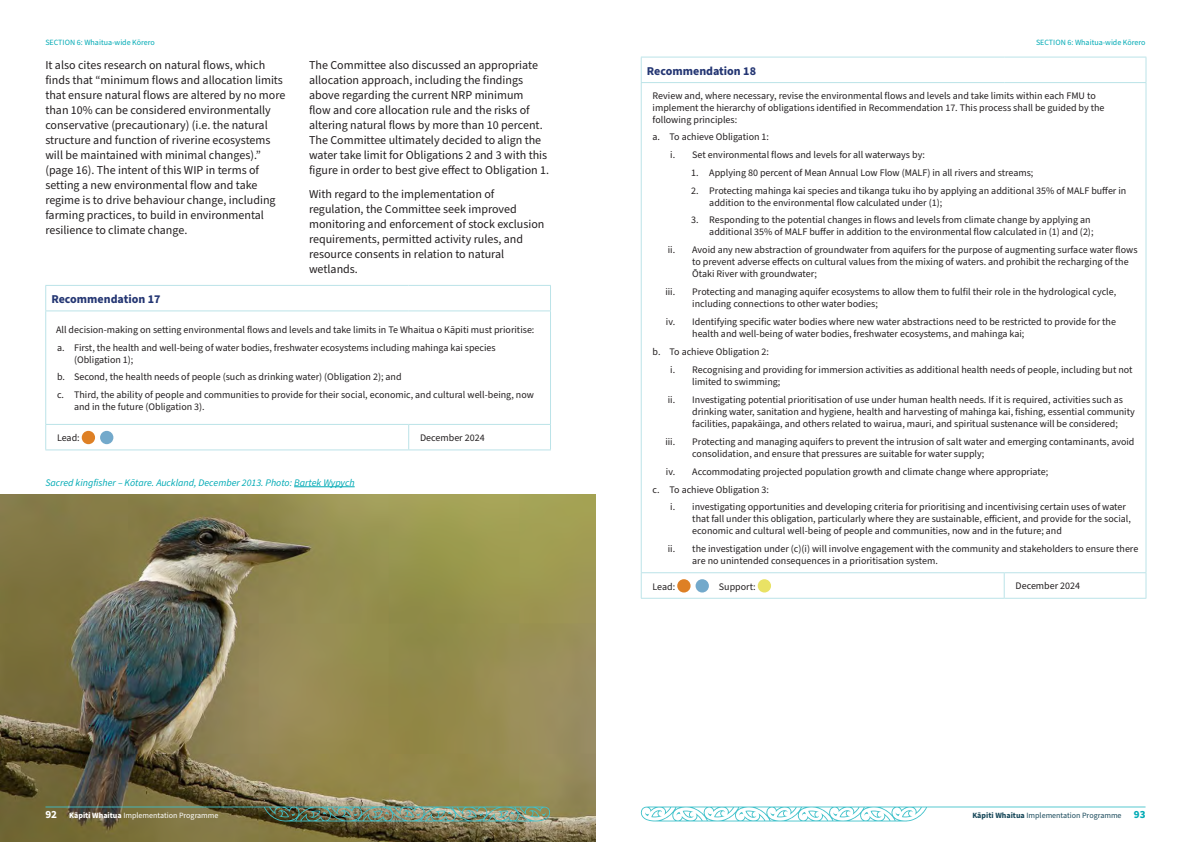
<style>
.page{position:relative;width:1191px;height:842px;background:#fff}
.page>*{position:absolute;margin:0;border:0;box-sizing:border-box;transform-origin:0 0}
.Body_Copy_01{font:12px/15px "Source Sans Pro";color:#231f20}
.body_sub_3{font:700 12px "Source Sans Pro";color:#243673}
.t1{font:700 11px "Source Sans Pro";color:#fff}
.Table_Copy_Graphs{font:10px/12px "Source Sans Pro";color:#231f20}
.table_bullets_b{font:10px "Source Sans Pro";color:#231f20}
._06_figure_title{font:italic 10px "Source Sans Pro";color:#00aab5}
.t2{font:8px "Source Sans Pro";color:#00aab5}
.t3{font:8px "Source Sans Pro";color:#1a4a5b}
.t4{font:8px "Source Sans Pro";color:#fff}
.s1{font-weight:700}
.s2{font-weight:700;font-size:11px;color:#00aab5}
</style>
<div class="page">
<img style="left:0;top:494px;width:595px;height:348px">
<hr style="left:294px;top:486px;width:61px;height:1px;background:#00aab5">
<svg style="left:640px;top:806px;width:505px;height:15px"></svg>
<img style="left:45px;top:806px;width:506px;height:15px">
<svg style="left:550px;top:286px;width:1px;height:25px"></svg>
<hr style="left:550px;top:311px;width:1px;height:113px;background:#bbe3e8">
<hr style="left:45px;top:311px;width:364px;height:1px;background:#bbe3e8">
<hr style="left:45px;top:311px;width:1px;height:113px;background:#bbe3e8">
<hr style="left:409px;top:311px;width:142px;height:1px;background:#bbe3e8">
<hr style="left:45px;top:424px;width:364px;height:1px;background:#bbe3e8">
<hr style="left:409px;top:424px;width:142px;height:1px;background:#bbe3e8">
<hr style="left:45px;top:285px;width:364px;height:1px;background:#bbe3e8">
<svg style="left:45px;top:286px;width:1px;height:25px"></svg>
<hr style="left:409px;top:285px;width:142px;height:1px;background:#bbe3e8">
<svg style="left:45px;top:425px;width:1px;height:24px"></svg>
<hr style="left:45px;top:449px;width:364px;height:1px;background:#bbe3e8">
<svg style="left:408px;top:425px;width:1px;height:24px"></svg>
<svg style="left:550px;top:425px;width:1px;height:24px"></svg>
<hr style="left:409px;top:449px;width:142px;height:1px;background:#bbe3e8">
<div style="left:82px;top:431px;width:13px;height:13px;background:#de8025;border-radius:50%"></div>
<div style="left:100px;top:431px;width:13px;height:13px;background:#73a9cb;border-radius:50%"></div>
<svg style="left:1145px;top:58px;width:1px;height:24px"></svg>
<hr style="left:1145px;top:83px;width:1px;height:489px;background:#bbe3e8">
<svg style="left:641px;top:573px;width:1px;height:25px"></svg>
<hr style="left:641px;top:598px;width:363px;height:1px;background:#bbe3e8">
<svg style="left:1003px;top:573px;width:1px;height:25px"></svg>
<svg style="left:1145px;top:573px;width:1px;height:25px"></svg>
<hr style="left:1004px;top:598px;width:142px;height:1px;background:#bbe3e8">
<hr style="left:641px;top:83px;width:1px;height:489px;background:#bbe3e8">
<hr style="left:641px;top:572px;width:363px;height:1px;background:#bbe3e8">
<hr style="left:1004px;top:572px;width:142px;height:1px;background:#bbe3e8">
<hr style="left:641px;top:57px;width:363px;height:1px;background:#bbe3e8">
<svg style="left:641px;top:57px;width:1px;height:25px"></svg>
<hr style="left:1004px;top:57px;width:142px;height:1px;background:#bbe3e8">
<hr style="left:641px;top:82px;width:363px;height:1px;background:#bbe3e8">
<hr style="left:1004px;top:82px;width:142px;height:1px;background:#bbe3e8">
<div style="left:677px;top:579px;width:13px;height:13px;background:#de8025;border-radius:50%"></div>
<div style="left:695px;top:579px;width:14px;height:13px;background:#73a9cb;border-radius:50%"></div>
<div style="left:757px;top:579px;width:14px;height:13px;background:#e9e265;border-radius:50%"></div>
<p class="t2" style="left:45px;top:37px;width:111px">SECTION 6: Whaitua-wide Kōrero</p>
<p class="t2" style="left:1036px;top:37px;width:111px">SECTION 6: Whaitua-wide Kōrero</p>
<p class="Body_Copy_01" style="left:45px;top:58px;width:241px">It also cites research on natural flows, which finds that “minimum flows and allocation limits that ensure natural flows are altered by no more than 10% can be considered environmentally conservative (precautionary) (i.e. the natural structure and function of riverine ecosystems will be maintained with minimal changes).” (page 16). The intent of this WIP in terms of setting a new environmental flow and take regime is to drive behaviour change, including farming practices, to build in environmental resilience to climate change.</p>
<p class="Body_Copy_01" style="left:309px;top:58px;width:241px">The Committee also discussed an appropriate allocation approach, including the findings above regarding the current NRP minimum<br>flow and core allocation rule and the risks of altering natural flows by more than 10 percent.<br>The Committee ultimately decided to align the water take limit for Obligations 2 and 3 with this figure in order to best give effect to Obligation 1.</p>
<p class="body_sub_3" style="left:647px;top:62px;width:111px">Recommendation 18</p>
<p class="Table_Copy_Graphs" style="left:652px;top:89px;width:453px">Review and, where necessary, revise the environmental flows and levels and take limits within each FMU to implement the hierarchy of obligations identified in Recommendation 17. This process shall be guided by the following principles:</p>
<p class="Table_Copy_Graphs" style="left:652px;top:131px;width:118px">a. To achieve Obligation 1:</p>
<p class="Table_Copy_Graphs" style="left:670px;top:149px;width:256px">i. Set environmental flows and levels for all waterways by:</p>
<p class="Table_Copy_Graphs" style="left:691px;top:167px;width:343px">1. Applying 80 percent of Mean Annual Low Flow (MALF) in all rivers and streams;</p>
<p class="Table_Copy_Graphs" style="left:709px;top:184px;width:418px;text-indent:-18px">2. Protecting mahinga kai species and tikanga tuku iho by applying an additional 35% of MALF buffer in addition to the environmental flow calculated under (1);</p>
<p class="Table_Copy_Graphs" style="left:691px;top:214px;width:404px;text-align:right">3. Responding to the potential changes in flows and levels from climate change by applying an additional 35% of MALF buffer in addition to the environmental flow calculated in (1) and (2);</p>
<p class="Table_Copy_Graphs" style="left:692px;top:244px;width:447px;text-indent:-24px">ii. Avoid any new abstraction of groundwater from aquifers for the purpose of augmenting surface water flows to prevent adverse effects on cultural values from the mixing of waters. and prohibit the recharging of the<br>Ōtaki River with groundwater;</p>
<p class="Table_Copy_Graphs" style="left:665px;top:286px;width:11px">iii.</p>
<p class="Table_Copy_Graphs" style="left:692px;top:286px;width:425px">Protecting and managing aquifer ecosystems to allow them to fulfil their role in the hydrological cycle, including connections to other water bodies;</p>
<p class="Table_Copy_Graphs" style="left:692px;top:316px;width:425px;text-indent:-26px">iv. Identifying specific water bodies where new water abstractions need to be restricted to provide for the health and well-being of water bodies, freshwater ecosystems, and mahinga kai;</p>
<p class="Table_Copy_Graphs" style="left:652px;top:346px;width:118px">b. To achieve Obligation 2:</p>
<p class="Table_Copy_Graphs" style="left:692px;top:364px;width:442px;text-indent:-22px">i. Recognising and providing for immersion activities as additional health needs of people, including but not limited to swimming;</p>
<p class="Table_Copy_Graphs" style="left:692px;top:394px;width:444px;text-indent:-24px">ii. Investigating potential prioritisation of use under human health needs. If it is required, activities such as drinking water, sanitation and hygiene, health and harvesting of mahinga kai, fishing, essential community facilities, papakāinga, and others related to wairua, mauri, and spiritual sustenance will be considered;</p>
<p class="Table_Copy_Graphs" style="left:665px;top:436px;width:11px">iii.</p>
<p class="Table_Copy_Graphs" style="left:692px;top:436px;width:444px">Protecting and managing aquifers to prevent the intrusion of salt water and emerging contaminants, avoid consolidation, and ensure that pressures are suitable for water supply;</p>
<p class="Table_Copy_Graphs" style="left:666px;top:466px;width:384px">iv. Accommodating projected population growth and climate change where appropriate;</p>
<p class="Table_Copy_Graphs" style="left:652px;top:484px;width:118px">c. To achieve Obligation 3:</p>
<p class="Table_Copy_Graphs" style="left:692px;top:501px;width:440px;text-indent:-22px">i. investigating opportunities and developing criteria for prioritising and incentivising certain uses of water that fall under this obligation, particularly where they are sustainable, efficient, and provide for the social, economic and cultural well-being of people and communities, now and in the future; and</p>
<p class="Table_Copy_Graphs" style="left:692px;top:543px;width:447px;text-indent:-24px">ii. the investigation under (c)(i) will involve engagement with the community and stakeholders to ensure there are no unintended consequences in a prioritisation system.</p>
<p class="Table_Copy_Graphs" style="left:652px;top:580px;width:24px">Lead:</p>
<p class="Table_Copy_Graphs" style="left:719px;top:580px;width:38px">Support:</p>
<p class="Table_Copy_Graphs" style="left:1015px;top:580px;width:66px">December 2024</p>
<p class="Body_Copy_01" style="left:309px;top:186px;width:237px">With regard to the implementation of regulation, the Committee seek improved monitoring and enforcement of stock exclusion requirements, permitted activity rules, and resource consents in relation to natural wetlands.</p>
<p class="body_sub_3" style="left:51px;top:291px;width:111px">Recommendation 17</p>
<p class="table_bullets_b" style="left:56px;top:323px;width:480px">All decision-making on setting environmental flows and levels and take limits in Te Whaitua o Kāpiti must prioritise:</p>
<p class="Table_Copy_Graphs" style="left:74px;top:341px;width:423px;text-indent:-17px">a. First, the health and well-being of water bodies, freshwater ecosystems including mahinga kai species (Obligation 1);</p>
<p class="Table_Copy_Graphs" style="left:57px;top:371px;width:346px">b. Second, the health needs of people (such as drinking water) (Obligation 2); and</p>
<p class="Table_Copy_Graphs" style="left:74px;top:389px;width:461px;text-indent:-17px">c. Third, the ability of people and communities to provide for their social, economic, and cultural well-being, now and in the future (Obligation 3).</p>
<p class="Table_Copy_Graphs" style="left:57px;top:432px;width:24px">Lead:</p>
<p class="Table_Copy_Graphs" style="left:420px;top:432px;width:66px">December 2024</p>
<p class="_06_figure_title" style="left:45px;top:476px;width:311px">Sacred kingfisher – Kōtare. Auckland, December 2013. Photo: Bartek Wypych</p>
<p class="t1" style="left:45px;top:807px;width:13px">92</p>
<p class="t4" style="left:69px;top:810px;width:151px"><span class="s1">Kāpiti Whaitua</span> Implementation Programme</p>
<p class="t3" style="left:972px;top:810px;width:175px"><span class="s1">Kāpiti Whaitua</span> Implementation Programme <span class="s2">93</span></p>
</div>
